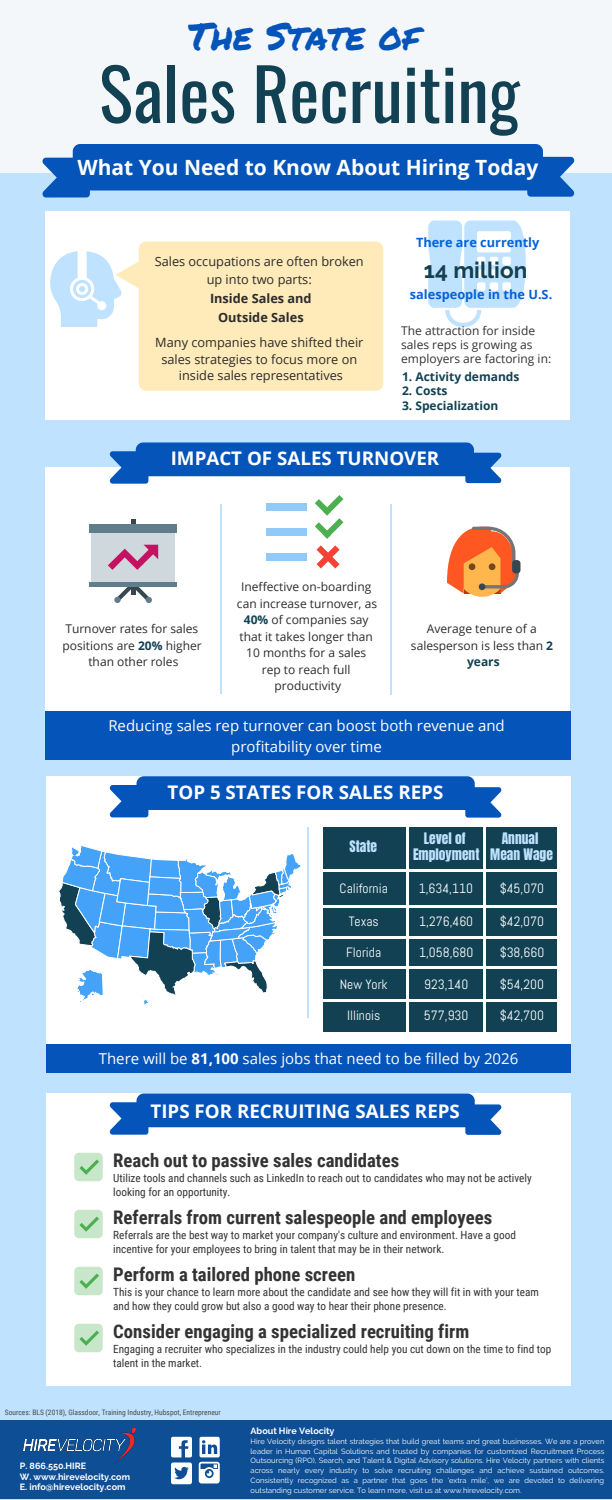
<style>
.page{position:relative;width:612px;height:1500px;background:#bee2ff}
.page>*{position:absolute;margin:0;border:0;box-sizing:border-box;transform-origin:0 0}
.t1{font:71.2px "Oswald";color:#114152}
.t2{font:37.5px "Permanent Marker";color:#0454ba}
.t3{font:700 22.5px "Raleway";color:#114152}
.t4{font:700 21px "Open Sans";color:#fff}
.t5{font:700 18.8px "Roboto Condensed";color:#333}
.t6{font:700 18.8px "Open Sans";color:#fff}
.t7{font:15px/21.8px "Open Sans";color:#fff;text-align:center}
.t8{font:13.5px "Abel";color:#fff}
.t9{font:13.5px/15.8px "Anton";color:#bee2ff;text-align:center}
.t10{font:12.8px/16.5px "Open Sans";color:#2c2c2c;text-align:center}
.t11{font:700 12.8px "Open Sans";color:#0462d9}
.t12{font:700 12.8px/18.8px "Open Sans";color:#2c2c2c;text-align:center}
.t13{font:12px/16.5px "Open Sans";color:#2c2c2c;text-align:center}
.t14{font:12px/14.2px "Open Sans";color:#333}
.t15{font:700 12px "Open Sans";color:#114152}
.t16{font:11.2px/13.5px "Roboto Condensed";color:#333}
.t17{font:700 9px/10.5px "Raleway";color:#fff}
.t18{font:7.5px/9.8px "Raleway";color:#fff;text-align:justify}
.t19{font:7.5px "Roboto Condensed";color:#4a4a4a}
.s1{font-weight:700;color:#114152}
.s2{font-weight:700}
</style>
<div class="page">
<div style="left:47px;top:776px;width:524px;height:293px;background:#fff"></div>
<div style="left:46px;top:211px;width:524px;height:209px;background:#fff"></div>
<div style="left:0;top:0;width:612px;height:172px;background:#f3f7fa"></div>
<svg style="left:428px;top:220px;width:98px;height:107px"></svg>
<div style="left:46px;top:467px;width:524px;height:293px;background:#fff"></div>
<svg style="left:43px;top:144px;width:531px;height:54px;background:#236bc4"></svg>
<svg style="left:110px;top:442px;width:391px;height:42px"></svg>
<hr style="left:221px;top:504px;width:1px;height:190px;background:#bee2ff">
<hr style="left:391px;top:505px;width:1px;height:190px;background:#bee2ff">
<div style="left:45px;top:711px;width:526px;height:49px;background:#0454ba"></div>
<svg style="left:110px;top:776px;width:391px;height:42px"></svg>
<hr style="left:308px;top:827px;width:1px;height:191px;background:#bee2ff">
<div style="left:47px;top:1045px;width:524px;height:28px;background:#0454ba"></div>
<svg style="left:50px;top:242px;width:333px;height:149px"></svg>
<svg style="left:58px;top:846px;width:243px;height:159px"></svg>
<div style="left:323px;top:827px;width:234px;height:205px;background:#114152"></div>
<hr style="left:407px;top:826px;width:2px;height:206px;background:#fff">
<hr style="left:323px;top:869px;width:234px;height:2px;background:#fff">
<hr style="left:483px;top:827px;width:2px;height:205px;background:#fff">
<hr style="left:323px;top:905px;width:234px;height:2px;background:#fff">
<hr style="left:323px;top:936px;width:234px;height:2px;background:#fff">
<hr style="left:323px;top:967px;width:234px;height:2px;background:#fff">
<hr style="left:323px;top:1000px;width:234px;height:2px;background:#fff">
<div style="left:0;top:1420px;width:612px;height:78px;background:#0e4e94"></div>
<img style="left:23px;top:1428px;width:113px;height:37px">
<svg style="left:171px;top:1437px;width:21px;height:47px"></svg>
<svg style="left:199px;top:1437px;width:21px;height:47px"></svg>
<div style="left:47px;top:1093px;width:524px;height:293px;background:#fff"></div>
<svg style="left:110px;top:1094px;width:391px;height:41px"></svg>
<div style="left:74px;top:1153px;width:29px;height:28px;background:#c8e6c9;border-radius:5px"></div>
<svg style="left:79px;top:1160px;width:20px;height:15px"></svg>
<hr style="left:131px;top:520px;width:4px;height:75px;background:#37474f">
<div style="left:91px;top:526px;width:84px;height:58px;background:#cfd8dc"></div>
<div style="left:89px;top:524px;width:88px;height:8px;background:#607d8b"></div>
<hr style="left:89px;top:582px;width:88px;height:4px;background:#607d8b">
<svg style="left:114px;top:586px;width:38px;height:17px"></svg>
<svg style="left:108px;top:545px;width:50px;height:25px"></svg>
<div style="left:266px;top:503px;width:41px;height:7px;background:#90caf9"></div>
<div style="left:266px;top:528px;width:41px;height:8px;background:#90caf9"></div>
<div style="left:266px;top:553px;width:41px;height:8px;background:#90caf9"></div>
<svg style="left:317px;top:545px;width:23px;height:23px"></svg>
<svg style="left:315px;top:495px;width:28px;height:44px"></svg>
<div style="left:512px;top:560px;width:9px;height:13px;background:#37474f;border-radius:3px"></div>
<svg style="left:447px;top:527px;width:72px;height:70px"></svg>
<div style="left:74px;top:1210px;width:29px;height:28px;background:#c8e6c9;border-radius:5px"></div>
<svg style="left:79px;top:1217px;width:20px;height:15px"></svg>
<div style="left:74px;top:1267px;width:29px;height:28px;background:#c8e6c9;border-radius:5px"></div>
<svg style="left:79px;top:1274px;width:20px;height:15px"></svg>
<div style="left:74px;top:1324px;width:29px;height:28px;background:#c8e6c9;border-radius:5px"></div>
<svg style="left:79px;top:1331px;width:20px;height:15px"></svg>
<h2 class="t2" style="left:188px;top:9px;width:233px">The State of</h2>
<h1 class="t1" style="left:99px;top:31px;width:422px">Sales Recruiting</h1>
<h3 class="t4" style="left:77px;top:152px;width:462px">What You Need to Know About Hiring Today</h3>
<h3 class="t10" style="left:155px;top:251px;width:211px;line-height:18.8px">Sales occupations are often broken up into two parts:</h3>
<h3 class="t12" style="left:210px;top:289px;width:103px">Inside Sales and<br>Outside Sales</h3>
<h3 class="t10" style="left:155px;top:334px;width:210px">Many companies have shifted their sales strategies to focus more on inside sales representatives</h3>
<h3 class="t11" style="left:416px;top:233px;width:125px">There are currently</h3>
<h3 class="t3" style="left:424px;top:257px;width:105px">14 million</h3>
<h3 class="t11" style="left:410px;top:286px;width:144px">salespeople in the U.S.</h3>
<h3 class="t14" style="left:401px;top:323px;width:151px">The attraction for inside sales reps is growing as employers are factoring in:</h3>
<h3 class="t15" style="left:402px;top:368px;width:119px">1. Activity demands</h3>
<h3 class="t15" style="left:402px;top:382px;width:47px">2. Costs</h3>
<h3 class="t15" style="left:402px;top:397px;width:98px">3. Specialization</h3>
<h3 class="t6" style="left:171px;top:445px;width:270px">IMPACT OF SALES TURNOVER</h3>
<h3 class="t13" style="left:63px;top:620px;width:141px">Turnover rates for sales positions are <span class="s1">20%</span> higher than other roles</h3>
<h3 class="t13" style="left:237px;top:578px;width:142px">Ineffective on-boarding can increase turnover, as<br><span class="s1">40%</span> of companies say that it takes longer than<br>10 months for a sales rep to reach full productivity</h3>
<h3 class="t13" style="left:411px;top:620px;width:144px">Average tenure of a salesperson is less than <span class="s1">2 years</span></h3>
<h3 class="t7" style="left:108px;top:714px;width:398px">Reducing sales rep turnover can boost both revenue and profitability over time</h3>
<h3 class="t6" style="left:168px;top:779px;width:277px">TOP 5 STATES FOR SALES REPS</h3>
<h3 class="t9" style="left:350px;top:839px;width:29px">State</h3>
<h3 class="t9" style="left:413px;top:831px;width:68px">Level of<br>Employment</h3>
<h3 class="t9" style="left:490px;top:831px;width:64px">Annual<br>Mean Wage</h3>
<h3 class="t8" style="left:340px;top:879px;width:50px">California</h3>
<h3 class="t8" style="left:419px;top:879px;width:56px">1,634,110</h3>
<h3 class="t8" style="left:500px;top:879px;width:46px">$45,070</h3>
<h3 class="t8" style="left:349px;top:913px;width:32px">Texas</h3>
<h3 class="t8" style="left:419px;top:913px;width:56px">1,276,460</h3>
<h3 class="t8" style="left:500px;top:913px;width:46px">$42,070</h3>
<h3 class="t8" style="left:346px;top:944px;width:36px">Florida</h3>
<h3 class="t8" style="left:340px;top:975px;width:49px">New York</h3>
<h3 class="t8" style="left:347px;top:1007px;width:35px">Illinois</h3>
<h3 class="t8" style="left:419px;top:944px;width:56px">1,058,680</h3>
<h3 class="t8" style="left:500px;top:944px;width:46px">$38,660</h3>
<h3 class="t8" style="left:424px;top:975px;width:46px">923,140</h3>
<h3 class="t8" style="left:500px;top:975px;width:46px">$54,200</h3>
<h3 class="t8" style="left:424px;top:1007px;width:46px">577,930</h3>
<h3 class="t8" style="left:500px;top:1007px;width:46px">$42,700</h3>
<h3 class="t7" style="left:99px;top:1048px;width:421px">There will be <span class="s2">81,100</span> sales jobs that need to be filled by 2026</h3>
<h3 class="t6" style="left:151px;top:1097px;width:311px">TIPS FOR RECRUITING SALES REPS</h3>
<h3 class="t5" style="left:113px;top:1147px;width:287px">Reach out to passive sales candidates</h3>
<h3 class="t16" style="left:113px;top:1171px;width:420px">Utilize tools and channels such as LinkedIn to reach out to candidates who may not be actively looking for an opportunity.</h3>
<h3 class="t5" style="left:113px;top:1204px;width:381px">Referrals from current salespeople and employees</h3>
<h3 class="t5" style="left:113px;top:1261px;width:244px">Perform a tailored phone screen</h3>
<h3 class="t16" style="left:113px;top:1228px;width:404px">Referrals are the best way to market your company's culture and environment. Have a good incentive for your employees to bring in talent that may be in their network.</h3>
<h3 class="t16" style="left:113px;top:1285px;width:427px">This is your chance to learn more about the candidate and see how they will fit in with your team and how they could grow but also a good way to hear their phone presence.</h3>
<h3 class="t5" style="left:113px;top:1318px;width:358px">Consider engaging a specialized recruiting firm</h3>
<h3 class="t16" style="left:113px;top:1342px;width:440px">Engaging a recruiter who specializes in the industry could help you cut down on the time to find top talent in the market.</h3>
<p class="t19" style="left:5px;top:1407px;width:217px">Sources: BLS (2018), Glassdoor, Training Industry, Hubspot, Entrepreneur</p>
<p class="t17" style="left:20px;top:1461px;width:112px">P. 866.550.HIRE<br>W. www.hirevelocity.com<br>E. info@hirevelocity.com</p>
<p class="t17" style="left:251px;top:1426px;width:85px">About Hire Velocity</p>
<p class="t18" style="left:251px;top:1436px;width:355px">Hire Velocity designs talent strategies that build great teams and great businesses. We are a proven leader in Human Capital Solutions and trusted by companies for customized Recruitment Process Outsourcing (RPO), Search, and Talent &amp; Digital Advisory solutions. Hire Velocity partners with clients across nearly every industry to solve recruiting challenges and achieve sustained outcomes.<br>Consistently recognized as a partner that goes the ‘extra mile’, we are devoted to delivering outstanding customer service. To learn more, visit us at www.hirevelocity.com.</p>
</div>
